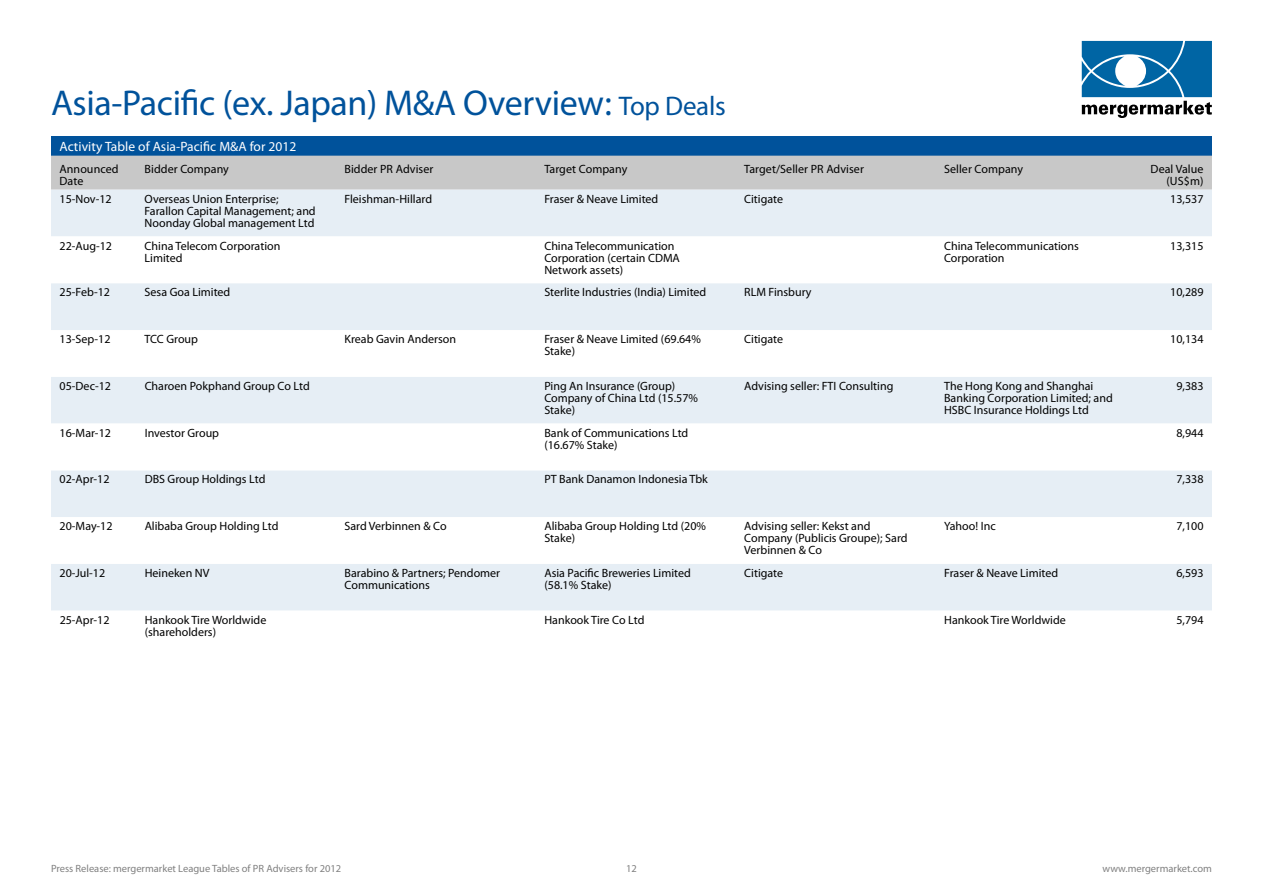
<style>
.page{position:relative;width:1263px;height:893px;background:#fff}
.page>*{position:absolute;margin:0;border:0;box-sizing:border-box;transform-origin:0 0}
.t1{font:36px "Myriad Pro";letter-spacing:-.01em;color:#00529b}
.t2{font:13.5px "Myriad Pro";letter-spacing:.005em;color:#fff}
.t3{font:12px/12px "Myriad Pro";color:#000}
.t4{font:10.5px "Myriad Pro";color:#808080}
.s1{font-size:27px}
</style>
<div class="page">
<div style="left:51px;top:136px;width:1161px;height:20px;background:#00529b"></div>
<div style="left:51px;top:156px;width:1161px;height:34px;background:#c8c8c8"></div>
<div style="left:51px;top:190px;width:1161px;height:46px;background:#e6eef5"></div>
<svg style="left:51px;top:283px;width:1161px;height:328px;fill:#e6eef5"></svg>
<svg style="left:1082px;top:41px;width:130px;height:77px"></svg>
<h1 class="t1" style="left:51px;top:81px;width:676px">Asia-Pacific (ex. Japan) M&amp;A Overview: <span class="s1">Top Deals</span></h1>
<p class="t2" style="left:60px;top:139px;width:238px">Activity Table of Asia-Pacific M&amp;A for 2012</p>
<p class="t3" style="left:60px;top:163px;width:61px">Announced<br>Date</p>
<p class="t3" style="left:145px;top:163px;width:86px">Bidder Company</p>
<p class="t3" style="left:344px;top:163px;width:90px">Bidder PR Adviser</p>
<p class="t3" style="left:544px;top:163px;width:85px">Target Company</p>
<p class="t3" style="left:744px;top:163px;width:121px">Target/Seller PR Adviser</p>
<p class="t3" style="left:944px;top:163px;width:81px">Seller Company</p>
<p class="t3" style="left:1150px;top:163px;width:54px;text-align:right">Deal Value (US$m)</p>
<p class="t3" style="left:60px;top:193px;width:54px">15-Nov-12</p>
<p class="t3" style="left:145px;top:193px;width:173px">Overseas Union Enterprise;<br>Farallon Capital Management; and<br>Noonday Global management Ltd</p>
<p class="t3" style="left:344px;top:193px;width:89px">Fleishman-Hillard</p>
<p class="t3" style="left:544px;top:193px;width:115px">Fraser &amp; Neave Limited</p>
<p class="t3" style="left:744px;top:193px;width:40px">Citigate</p>
<p class="t3" style="left:1170px;top:193px;width:35px">13,537</p>
<p class="t3" style="left:60px;top:239px;width:54px">22-Aug-12</p>
<p class="t3" style="left:145px;top:239px;width:137px">China Telecom Corporation<br>Limited</p>
<p class="t3" style="left:544px;top:239px;width:137px">China Telecommunication<br>Corporation (certain CDMA<br>Network assets)</p>
<p class="t3" style="left:944px;top:239px;width:136px">China Telecommunications<br>Corporation</p>
<p class="t3" style="left:1170px;top:239px;width:35px">13,315</p>
<p class="t3" style="left:60px;top:286px;width:52px">25-Feb-12</p>
<p class="t3" style="left:145px;top:286px;width:87px">Sesa Goa Limited</p>
<p class="t3" style="left:544px;top:286px;width:164px">Sterlite Industries (India) Limited</p>
<p class="t3" style="left:744px;top:286px;width:69px">RLM Finsbury</p>
<p class="t3" style="left:1170px;top:286px;width:35px">10,289</p>
<p class="t3" style="left:60px;top:333px;width:52px">13-Sep-12</p>
<p class="t3" style="left:145px;top:333px;width:55px">TCC Group</p>
<p class="t3" style="left:344px;top:333px;width:113px">Kreab Gavin Anderson</p>
<p class="t3" style="left:544px;top:333px;width:158px">Fraser &amp; Neave Limited (69.64%<br>Stake)</p>
<p class="t3" style="left:744px;top:333px;width:40px">Citigate</p>
<p class="t3" style="left:1170px;top:333px;width:35px">10,134</p>
<p class="t3" style="left:60px;top:380px;width:53px">05-Dec-12</p>
<p class="t3" style="left:145px;top:380px;width:167px">Charoen Pokphand Group Co Ltd</p>
<p class="t3" style="left:544px;top:380px;width:155px">Ping An Insurance (Group)<br>Company of China Ltd (15.57%<br>Stake)</p>
<p class="t3" style="left:744px;top:380px;width:151px">Advising seller: FTI Consulting</p>
<p class="t3" style="left:944px;top:380px;width:170px">The Hong Kong and Shanghai<br>Banking Corporation Limited; and<br>HSBC Insurance Holdings Ltd</p>
<p class="t3" style="left:1176px;top:380px;width:29px">9,383</p>
<p class="t3" style="left:60px;top:426px;width:53px">16-Mar-12</p>
<p class="t3" style="left:145px;top:426px;width:76px">Investor Group</p>
<p class="t3" style="left:544px;top:426px;width:145px">Bank of Communications Ltd (16.67% Stake)</p>
<p class="t3" style="left:1176px;top:426px;width:29px">8,944</p>
<p class="t3" style="left:60px;top:473px;width:51px">02-Apr-12</p>
<p class="t3" style="left:145px;top:473px;width:122px">DBS Group Holdings Ltd</p>
<p class="t3" style="left:544px;top:473px;width:165px">PT Bank Danamon Indonesia Tbk</p>
<p class="t3" style="left:1176px;top:473px;width:29px">7,338</p>
<p class="t3" style="left:60px;top:520px;width:55px">20-May-12</p>
<p class="t3" style="left:145px;top:520px;width:135px">Alibaba Group Holding Ltd</p>
<p class="t3" style="left:345px;top:520px;width:104px">Sard Verbinnen &amp; Co</p>
<p class="t3" style="left:544px;top:520px;width:163px">Alibaba Group Holding Ltd (20%<br>Stake)</p>
<p class="t3" style="left:744px;top:520px;width:165px">Advising seller: Kekst and<br>Company (Publicis Groupe); Sard<br>Verbinnen &amp; Co</p>
<p class="t3" style="left:944px;top:520px;width:53px">Yahoo! Inc</p>
<p class="t3" style="left:1176px;top:520px;width:29px">7,100</p>
<p class="t3" style="left:60px;top:567px;width:47px">20-Jul-12</p>
<p class="t3" style="left:145px;top:567px;width:66px">Heineken NV</p>
<p class="t3" style="left:345px;top:567px;width:157px">Barabino &amp; Partners; Pendomer<br>Communications</p>
<p class="t3" style="left:544px;top:567px;width:148px">Asia Pacific Breweries Limited (58.1% Stake)</p>
<p class="t3" style="left:744px;top:567px;width:40px">Citigate</p>
<p class="t3" style="left:944px;top:567px;width:115px">Fraser &amp; Neave Limited</p>
<p class="t3" style="left:1176px;top:567px;width:29px">6,593</p>
<p class="t3" style="left:60px;top:614px;width:51px">25-Apr-12</p>
<p class="t3" style="left:145px;top:614px;width:123px">Hankook Tire Worldwide (shareholders)</p>
<p class="t3" style="left:544px;top:614px;width:101px">Hankook Tire Co Ltd</p>
<p class="t3" style="left:944px;top:614px;width:123px">Hankook Tire Worldwide</p>
<p class="t3" style="left:1176px;top:614px;width:29px">5,794</p>
<p class="t4" style="left:51px;top:862px;width:292px">Press Release: mergermarket League Tables of PR Advisers for 2012</p>
<p class="t4" style="left:626px;top:862px;width:12px">12</p>
<p class="t4" style="left:1102px;top:862px;width:111px">www.mergermarket.com</p>
</div>
